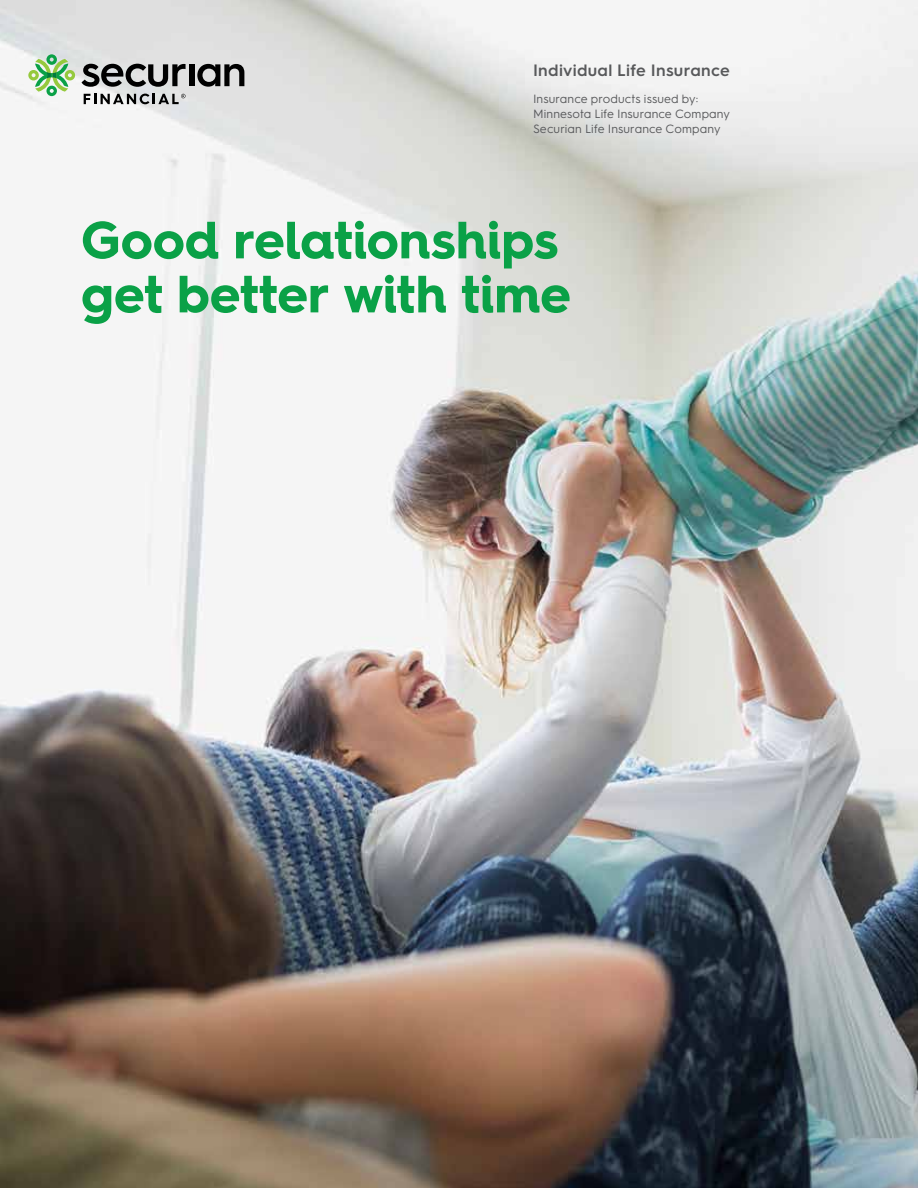
<style>
.page{position:relative;width:918px;height:1188px;background:#fff}
.page>*{position:absolute;margin:0;border:0;box-sizing:border-box;transform-origin:0 0}
.t1{font:700 52.5px/54px "Hurme Geometric Sans 4";letter-spacing:-.005em;color:#0aa147}
.t2{font:600 16.5px "Hurme Geometric Sans 3";letter-spacing:.015em;color:#58595b}
.t3{font:12px/15px "Hurme Geometric Sans 3";letter-spacing:.01em;color:#58595b}
</style>
<div class="page">
<img style="left:0;top:0;width:918px;height:1188px">
<svg style="left:28px;top:54px;width:47px;height:42px"></svg>
<svg style="left:82px;top:64px;width:104px;height:23px;background:#757676"></svg>
<div style="left:189px;top:64px;width:5px;height:22px;background:#000"></div>
<svg style="left:197px;top:64px;width:47px;height:23px"></svg>
<svg style="left:84px;top:94px;width:102px;height:10px"></svg>
<h2 class="t2" style="left:533px;top:59px;width:198px">Individual Life Insurance</h2>
<p class="t3" style="left:533px;top:90px;width:199px">Insurance products issued by:<br>Minnesota Life Insurance Company<br>Securian Life Insurance Company</p>
<h1 class="t1" style="left:81px;top:212px;width:491px">Good relationships get better with time</h1>
</div>
